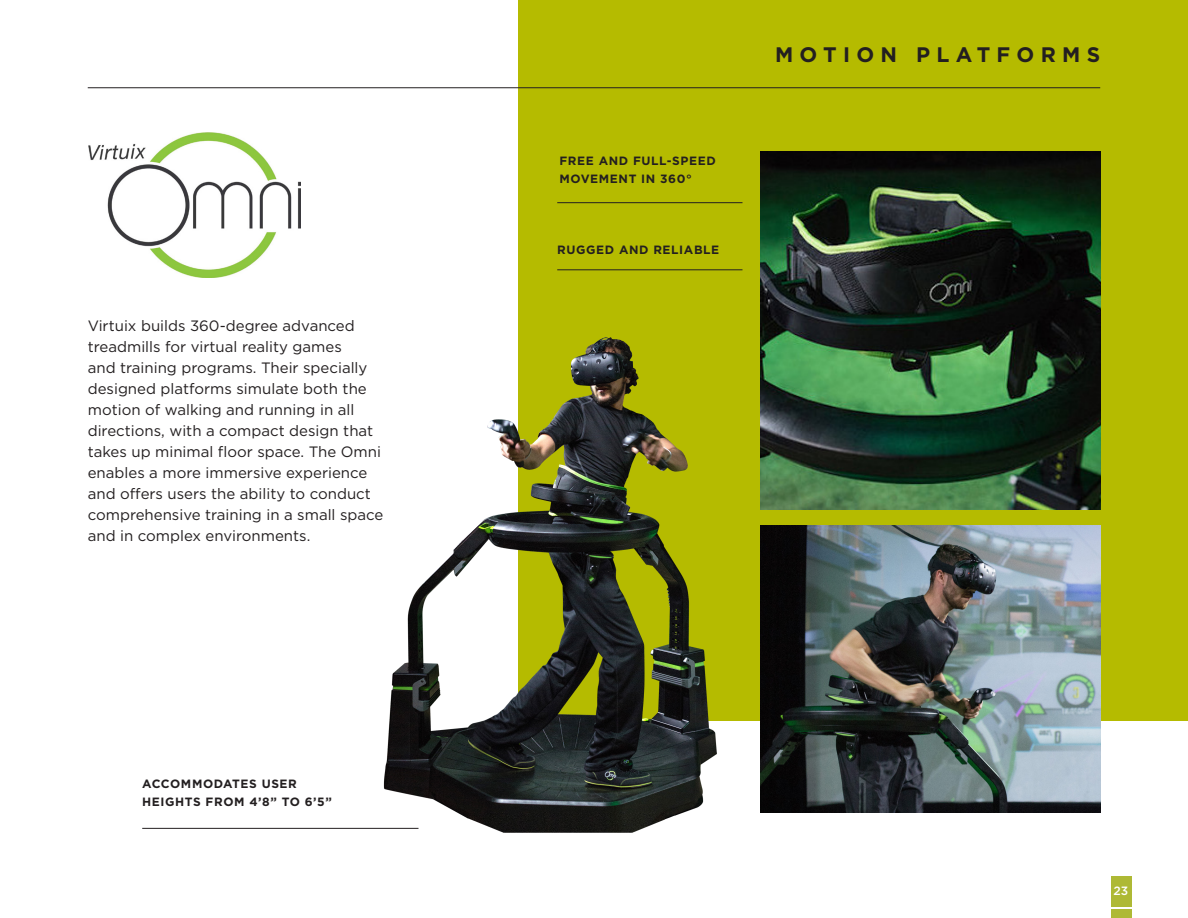
<style>
.page{position:relative;width:1188px;height:918px;background:#fff}
.page>*{position:absolute;margin:0;border:0;box-sizing:border-box;transform-origin:0 0}
.t1{font:700 21px "Gotham";letter-spacing:.3em;color:#231f20}
.t2{font:15px/21px "Gotham";color:#231f20}
.t3{font:700 12px/18px "Gotham";letter-spacing:.05em;color:#231f20}
.t4{font:500 12px "Gotham";color:#fff}
</style>
<div class="page">
<div style="left:518px;top:0;width:670px;height:721px;background:#b5bb00"></div>
<div style="left:1111px;top:876px;width:20px;height:30px;background:#aeb935"></div>
<div style="left:1111px;top:910px;width:20px;height:8px;background:#aeb935"></div>
<hr style="left:88px;top:87px;width:1012px;height:1px;background:#231f20">
<img style="left:760px;top:152px;width:340px;height:358px">
<img style="left:760px;top:526px;width:340px;height:287px">
<img style="left:360px;top:337px;width:357px;height:496px">
<hr style="left:142px;top:828px;width:277px;height:1px;background:#231f20">
<hr style="left:557px;top:270px;width:185px;height:1px;background:#231f20">
<hr style="left:557px;top:202px;width:185px;height:1px;background:#231f20">
<img style="left:88px;top:132px;width:212px;height:145px">
<p class="t2" style="left:88px;top:315px;width:297px">Virtuix builds 360-degree advanced treadmills for virtual reality games<br>and training programs. Their specially designed platforms simulate both the motion of walking and running in all directions, with a compact design that takes up minimal floor space. The Omni enables a more immersive experience and offers users the ability to conduct comprehensive training in a small space and in complex environments.</p>
<p class="t3" style="left:142px;top:775px;width:191px">ACCOMMODATES USER<br>HEIGHTS FROM 4’8” TO 6’5”</p>
<p class="t3" style="left:559px;top:152px;width:158px">FREE AND FULL-SPEED<br>MOVEMENT IN 360°</p>
<p class="t3" style="left:557px;top:241px;width:164px">RUGGED AND RELIABLE</p>
<p class="t1" style="left:775px;top:41px;width:327px">MOTION PLATFORMS</p>
<p class="t4" style="left:1114px;top:883px;width:16px">23</p>
</div>
